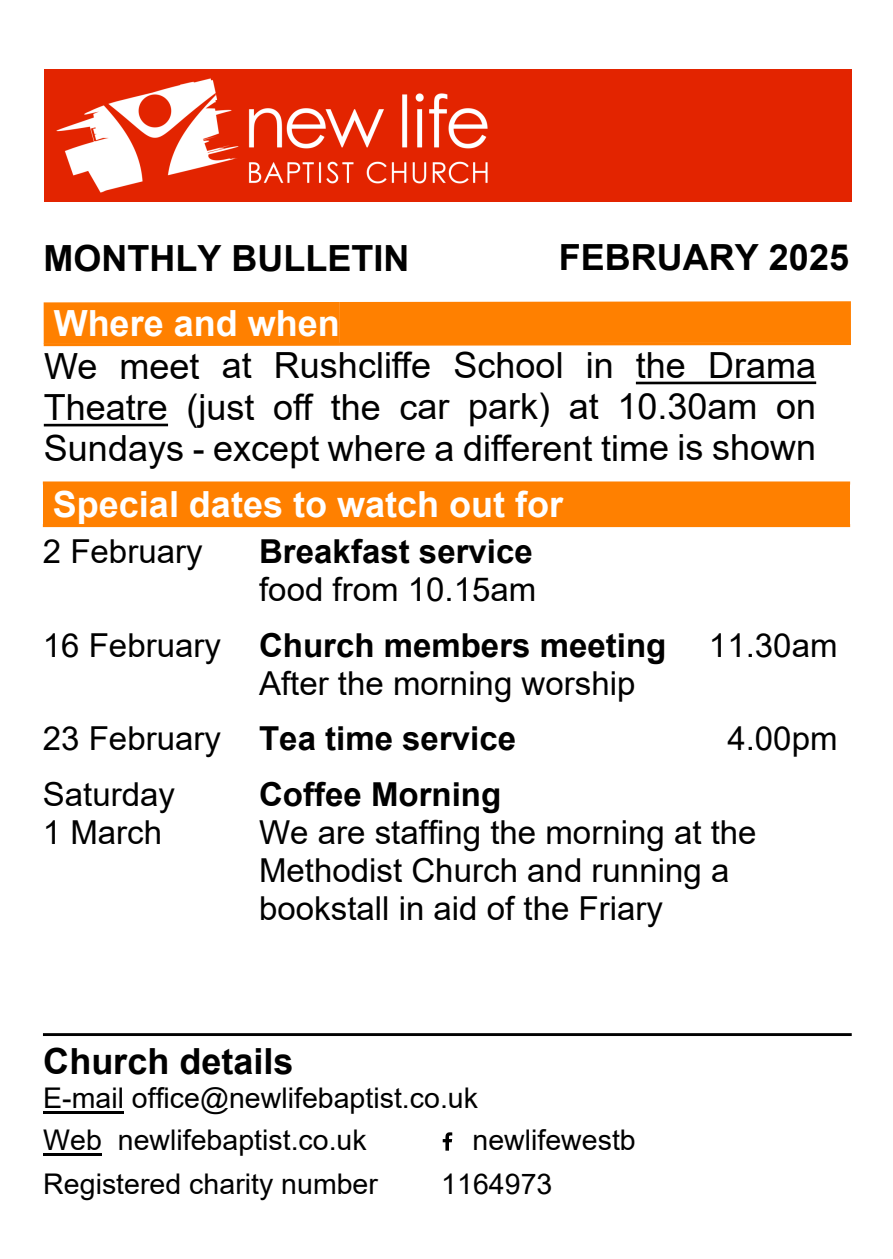
<style>
.page{position:relative;width:893px;height:1259px;background:#fff}
.page>*{position:absolute;margin:0;border:0;box-sizing:border-box;transform-origin:0 0}
.t1{font:36px/41.2px "Arial";color:#000;text-align:justify}
.t2{font:700 36px "Arial";color:#000}
.t3{font:700 36px "Arial";color:#fff}
.t4{font:33px/55.8px "Arial";color:#000}
.t5{font:700 33px "Arial";color:#000}
.t6{font:28.5px/41.7px "Arial";color:#000}
.s1{font-weight:700}
</style>
<div class="page">
<hr style="left:43px;top:1033px;width:809px;height:3px;background:#000">
<hr style="left:43px;top:1111px;width:81px;height:2px;background:#000">
<hr style="left:43px;top:1153px;width:59px;height:2px;background:#000">
<hr style="left:430px;top:1153px;width:35px;height:2px;background:#000">
<img style="left:430px;top:1132px;width:34px;height:23px">
<svg style="left:43px;top:301px;width:808px;height:46px;background:#ff860c"></svg>
<hr style="left:636px;top:381px;width:180px;height:3px;background:#000">
<hr style="left:44px;top:424px;width:124px;height:2px;background:#000">
<div style="left:44px;top:69px;width:807px;height:132px;background:#e32400"></div>
<img style="left:56px;top:78px;width:432px;height:115px">
<div style="left:43px;top:483px;width:520px;height:41px;background:#ff8000"></div>
<div style="left:563px;top:483px;width:287px;height:41px;background:#ff8000"></div>
<hr style="left:43px;top:481px;width:807px;height:3px;background:#ff8000">
<hr style="left:43px;top:524px;width:807px;height:3px;background:#ff8000">
<p class="t2" style="left:44px;top:245px;width:367px">MONTHLY BULLETIN</p>
<p class="t2" style="left:559px;top:244px;width:292px">FEBRUARY 2025</p>
<p class="t3" style="left:54px;top:310px;width:288px">Where and when</p>
<p class="t1" style="left:44px;top:348px;width:774px">We meet at Rushcliffe School in the Drama Theatre (just off the car park) at 10.30am on Sundays - except where a different time is shown</p>
<p class="t3" style="left:53px;top:491px;width:512px">Special dates to watch out for</p>
<p class="t4" style="left:43px;top:526px;width:161px">2 February</p>
<p class="t5" style="left:259px;top:539px;width:275px">Breakfast service</p>
<p class="t4" style="left:43px;top:564px;width:625px;text-indent:216px">food from 10.15am<br>16 February <span class="s1">Church members meeting</span></p>
<p class="t4" style="left:709px;top:620px;width:130px">11.30am</p>
<p class="t4" style="left:43px;top:658px;width:594px;text-indent:216px">After the morning worship<br>23 February <span class="s1">Tea time service</span></p>
<p class="t4" style="left:727px;top:714px;width:112px">4.00pm</p>
<p class="t4" style="left:43px;top:770px;width:134px">Saturday</p>
<p class="t5" style="left:259px;top:782px;width:244px">Coffee Morning</p>
<p class="t4" style="left:43px;top:807px;width:121px">1 March</p>
<p class="t4" style="left:259px;top:816px;width:499px;line-height:37.8px">We are staffing the morning at the<br>Methodist Church and running a bookstall in aid of the Friary</p>
<p class="t2" style="left:43px;top:1047px;width:252px">Church details</p>
<p class="t6" style="left:43px;top:1080px;width:436px">E-mail office@newlifebaptist.co.uk<br>Web newlifebaptist.co.uk</p>
<p class="t6" style="left:472px;top:1121px;width:165px">newlifewestb</p>
<p class="t6" style="left:43px;top:1166px;width:336px">Registered charity number</p>
<p class="t6" style="left:441px;top:1166px;width:113px">1164973</p>
</div>
